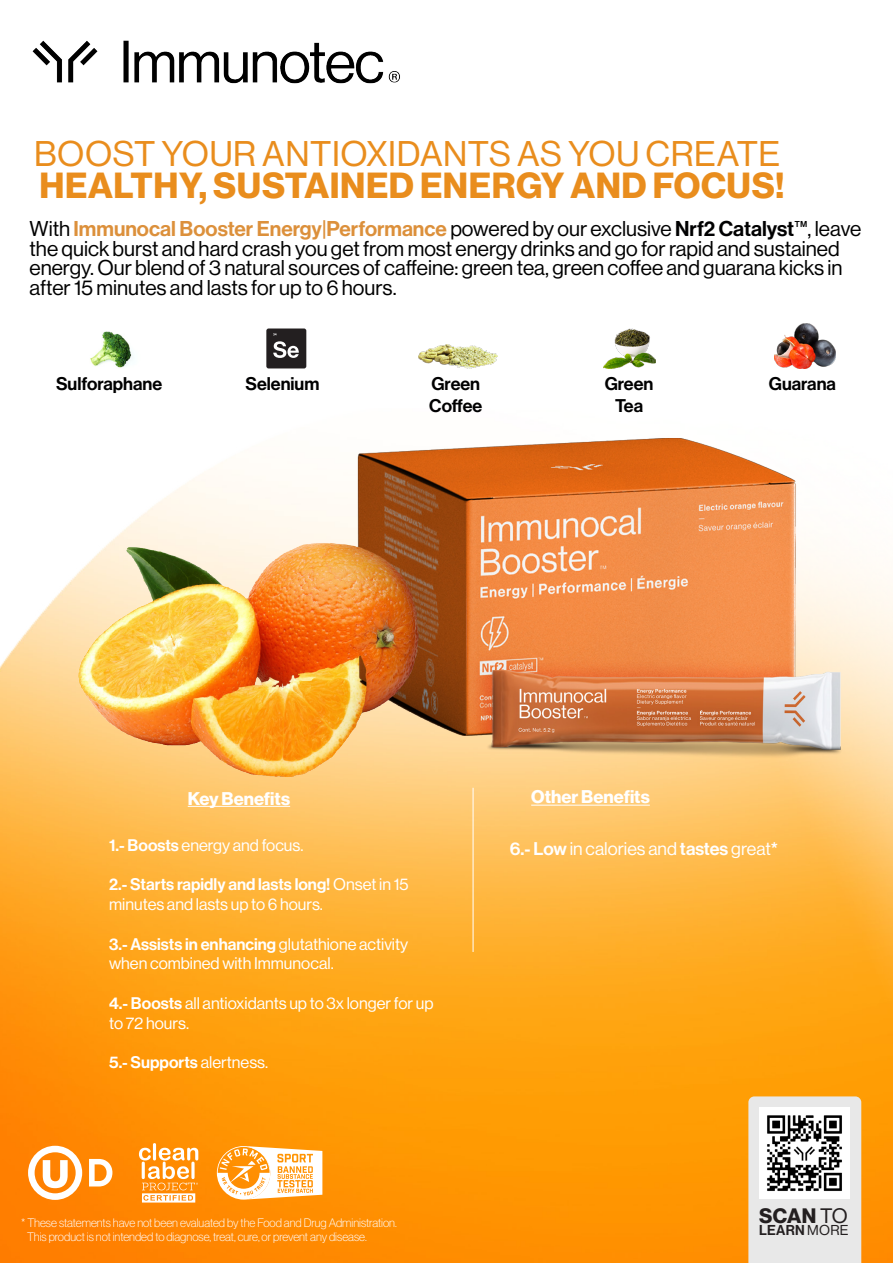
<style>
.page{position:relative;width:893px;height:1263px;background:#fff}
.page>*{position:absolute;margin:0;border:0;box-sizing:border-box;transform-origin:0 0}
.t1{font:700 35.55px "Haas Grot Disp 75";letter-spacing:.015em;color:#e98d1d}
.t2{font:34.95px "Haas Grot Disp 55 Roman";letter-spacing:.015em;color:#e98d1d}
.t3{font:21px/19.5px "Haas Grot Disp 55 Roman";color:#000}
.t4{font:700 20.4px "Haas Grot Disp 75";color:#231f20}
.t5{font:500 18px/21.6px "Haas Grot Disp 65";color:#000001}
.t6{font:18px "Haas Grot Disp 55 Roman";color:#fff}
.t7{font:700 18px "Haas Grot Disp 75";color:#fff}
.t8{font:16.5px/19.8px "Haas Grot Disp 55 Roman";color:#fff}
.t9{font:500 16.5px "Haas Grot Disp 65";color:#fff}
.t10{font:500 14.1px "Haas Grot Disp 65";letter-spacing:.015em;color:#231f20}
.t11{font:100 12px "Haas Grot Disp 35";color:#fff}
.s1{font-family:"Haas Grot Disp 65";font-weight:500;color:#dc903b}
.s2{font-family:"Haas Grot Disp 65";font-weight:500;color:#000001}
.s3{color:#000001}
.s4{font-family:"Haas Grot Disp 65";font-weight:500}
.s5{font-family:"Haas Grot Disp 55 Roman";font-weight:400}
</style>
<div class="page">
<img style="left:0;top:807px;width:893px;height:456px">
<img style="left:32px;top:40px;width:368px;height:44px">
<hr style="left:473px;top:788px;width:1px;height:164px;background:#fff">
<div style="left:748px;top:1096px;width:113px;height:167px;background:#e8e8e8"></div>
<img style="left:759px;top:1108px;width:90px;height:90px">
<svg style="left:217px;top:1146px;width:105px;height:53px"></svg>
<svg style="left:89px;top:1159px;width:23px;height:27px"></svg>
<svg style="left:28px;top:1146px;width:54px;height:54px"></svg>
<svg style="left:139px;top:1143px;width:59px;height:59px"></svg>
<svg style="left:266px;top:328px;width:40px;height:37px"></svg>
<img style="left:419px;top:344px;width:79px;height:21px">
<img style="left:604px;top:328px;width:51px;height:37px">
<img style="left:775px;top:324px;width:60px;height:41px">
<img style="left:90px;top:331px;width:43px;height:34px">
<img style="left:0;top:365px;width:893px;height:442px">
<p class="t2" style="left:34px;top:134px;width:748px">BOOST YOUR ANTIOXIDANTS AS YOU CREATE</p>
<p class="t1" style="left:40px;top:164px;width:746px">HEALTHY, SUSTAINED ENERGY AND FOCUS!</p>
<p class="t3" style="left:30px;top:219px;width:833px">With <span class="s1">Immunocal Booster Energy|Performance</span> powered by our exclusive <span class="s2">Nrf2 Catalyst</span><span class="s3">™</span>, leave the quick burst and hard crash you get from most energy drinks and go for rapid and sustained energy. Our blend of 3 natural sources of caffeine: green tea, green coffee and guarana kicks in after 15 minutes and lasts for up to 6 hours.</p>
<p class="t5" style="left:56px;top:373px;width:108px">Sulforaphane</p>
<p class="t5" style="left:769px;top:374px;width:69px">Guarana</p>
<p class="t5" style="left:245px;top:374px;width:75px">Selenium</p>
<p class="t5" style="left:429px;top:374px;width:55px">Green<br>Coffee</p>
<p class="t5" style="left:605px;top:374px;width:50px;text-align:center">Green<br>Tea</p>
<p class="t7" style="left:188px;top:788px;width:104px">Key Benefits</p>
<p class="t7" style="left:531px;top:786px;width:120px">Other Benefits</p>
<p class="t8" style="left:109px;top:835px;width:196px"><span class="s4">1.- Boosts</span> energy and focus.</p>
<p class="t8" style="left:109px;top:875px;width:301px"><span class="s4">2.- Starts rapidly and lasts long!</span> Onset in 15 minutes and lasts up to 6 hours.</p>
<p class="t8" style="left:109px;top:934px;width:301px"><span class="s4">3.- Assists in enhancing</span> glutathione activity when combined with Immunocal.</p>
<p class="t8" style="left:109px;top:993px;width:326px"><span class="s4">4.- Boosts</span> all antioxidants up to 3x longer for up to 72 hours.</p>
<p class="t9" style="left:109px;top:1053px;width:161px">5.- Supports <span class="s5">alertness.</span></p>
<p class="t11" style="left:21px;top:1216px;width:377px">* These statements have not been evaluated by the Food and Drug Administration.</p>
<p class="t11" style="left:27px;top:1230px;width:341px">This product is not intended to diagnose, treat, cure, or prevent any disease.</p>
<p class="t6" style="left:510px;top:838px;width:270px"><span class="s4">6.- Low</span> in calories and <span class="s4">tastes</span> great<span class="s4">*</span></p>
<p class="t4" style="left:759px;top:1203px;width:90px">SCAN <span class="s5">TO</span></p>
<p class="t10" style="left:759px;top:1222px;width:91px">LEARN <span class="s5">MORE</span></p>
</div>
